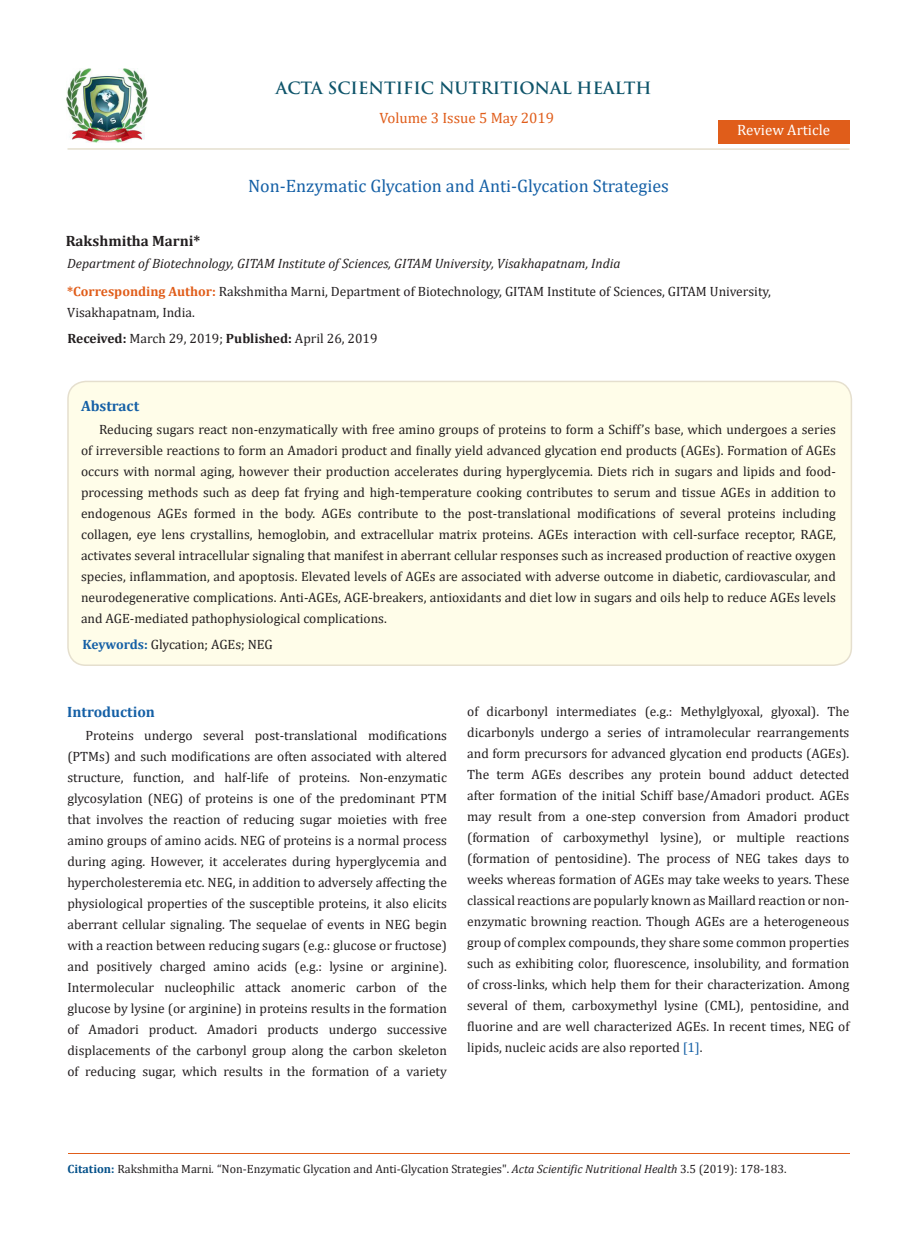
<style>
.page{position:relative;width:917px;height:1260px;background:#fff}
.page>*{position:absolute;margin:0;border:0;box-sizing:border-box;transform-origin:0 0}
.t1{font:18px "Cambria";color:#1560a6}
.t2{font:700 16.5px "Trajan Pro";color:#0e546a}
.t3{font:15px "Cambria";color:#e05d1a}
.t4{font:700 15px "Cambria";color:#1560a6}
.t5{font:700 15px "Cambria";color:#231f20}
.t6{font:15px "Cambria";color:#fff}
.t7{font:13.5px/21px "Cambria";color:#231f20;text-align:justify}
.t8{font:italic 13.5px "Cambria";color:#231f20}
.t9{font:12px "Cambria";color:#231f20}
.s1{font-weight:700;color:#e05d1a}
.s2{font-weight:700}
.s3{font-weight:700;color:#1560a6}
.s4{color:#1560a6}
.s5{font-weight:700;color:#035089}
.s6{font-style:italic}
</style>
<div class="page">
<img style="left:67px;top:68px;width:80px;height:74px">
<div style="left:717px;top:120px;width:132px;height:23px;background:#e05d1a"></div>
<div style="left:68px;top:381px;width:783px;height:284px;background:#fffde9;border-radius:18px"></div>
<div style="left:67px;top:381px;width:785px;height:285px;border:2px solid #e5dfce;border-radius:18px"></div>
<hr style="left:68px;top:1154px;width:781px;height:1px;background:#e05d1a">
<hr style="left:67px;top:148px;width:782px;height:2px;background:#e5dfce">
<p class="t2" style="left:276px;top:77px;width:377px">ACTA SCIENTIFIC NUTRITIONAL HEALTH</p>
<p class="t3" style="left:379px;top:109px;width:176px">Volume 3 Issue 5 May 2019</p>
<p class="t1" style="left:248px;top:175px;width:422px">Non-Enzymatic Glycation and Anti-Glycation Strategies</p>
<p class="t6" style="left:737px;top:121px;width:94px">Review Article</p>
<p class="t5" style="left:66px;top:230px;width:136px">Rakshmitha Marni*</p>
<p class="t8" style="left:67px;top:254px;width:555px">Department of Biotechnology, GITAM Institute of Sciences, GITAM University, Visakhapatnam, India</p>
<p class="t7" style="left:67px;top:281px;width:705px"><span class="s1">*Corresponding Author:</span> Rakshmitha Marni, Department of Biotechnology, GITAM Institute of Sciences, GITAM University,<br>Visakhapatnam, India.</p>
<p class="t7" style="left:67px;top:328px;width:311px"><span class="s2">Received:</span> March 29, 2019; <span class="s2">Published:</span> April 26, 2019</p>
<p class="t4" style="left:81px;top:395px;width:60px">Abstract</p>
<p class="t7" style="left:81px;top:419px;width:756px;text-indent:18px">Reducing sugars react non-enzymatically with free amino groups of proteins to form a Schiff’s base, which undergoes a series of irreversible reactions to form an Amadori product and finally yield advanced glycation end products (AGEs). Formation of AGEs occurs with normal aging, however their production accelerates during hyperglycemia. Diets rich in sugars and lipids and food&shy;processing methods such as deep fat frying and high-temperature cooking contributes to serum and tissue AGEs in addition to endogenous AGEs formed in the body. AGEs contribute to the post-translational modifications of several proteins including collagen, eye lens crystallins, hemoglobin, and extracellular matrix proteins. AGEs interaction with cell-surface receptor, RAGE, activates several intracellular signaling that manifest in aberrant cellular responses such as increased production of reactive oxygen species, inflammation, and apoptosis. Elevated levels of AGEs are associated with adverse outcome in diabetic, cardiovascular, and neurodegenerative complications. Anti-AGEs, AGE-breakers, antioxidants and diet low in sugars and oils help to reduce AGEs levels and AGE-mediated pathophysiological complications.</p>
<p class="t7" style="left:82px;top:634px;width:192px"><span class="s3">Keywords:</span> Glycation; AGEs; NEG</p>
<p class="t4" style="left:67px;top:701px;width:89px">Introduction</p>
<p class="t7" style="left:67px;top:725px;width:381px;text-indent:18px">Proteins undergo several post-translational modifications (PTMs) and such modifications are often associated with altered structure, function, and half-life of proteins. Non-enzymatic glycosylation (NEG) of proteins is one of the predominant PTM that involves the reaction of reducing sugar moieties with free amino groups of amino acids. NEG of proteins is a normal process during aging. However, it accelerates during hyperglycemia and hypercholesteremia etc. NEG, in addition to adversely affecting the physiological properties of the susceptible proteins, it also elicits aberrant cellular signaling. The sequelae of events in NEG begin with a reaction between reducing sugars (e.g.: glucose or fructose) and positively charged amino acids (e.g.: lysine or arginine).<br>Intermolecular nucleophilic attack anomeric carbon of the glucose by lysine (or arginine) in proteins results in the formation of Amadori product. Amadori products undergo successive displacements of the carbonyl group along the carbon skeleton of reducing sugar, which results in the formation of a variety</p>
<p class="t7" style="left:467px;top:700px;width:384px">of dicarbonyl intermediates (e.g.: Methylglyoxal, glyoxal). The dicarbonyls undergo a series of intramolecular rearrangements and form precursors for advanced glycation end products (AGEs).<br>The term AGEs describes any protein bound adduct detected after formation of the initial Schiff base/Amadori product. AGEs may result from a one-step conversion from Amadori product (formation of carboxymethyl lysine), or multiple reactions (formation of pentosidine). The process of NEG takes days to weeks whereas formation of AGEs may take weeks to years. These classical reactions are popularly known as Maillard reaction or non&shy;enzymatic browning reaction. Though AGEs are a heterogeneous group of complex compounds, they share some common properties such as exhibiting color, fluorescence, insolubility, and formation of cross-links, which help them for their characterization. Among several of them, carboxymethyl lysine (CML), pentosidine, and fluorine and are well characterized AGEs. In recent times, NEG of lipids, nucleic acids are also reported <span class="s4">[1]</span>.</p>
<p class="t9" style="left:68px;top:1162px;width:720px"><span class="s5">Citation:</span> Rakshmitha Marni<span class="s6">.</span> “Non-Enzymatic Glycation and Anti-Glycation Strategies". <span class="s6">Acta Scientific Nutritional Health</span> 3.5 (2019): 178-183.</p>
</div>
